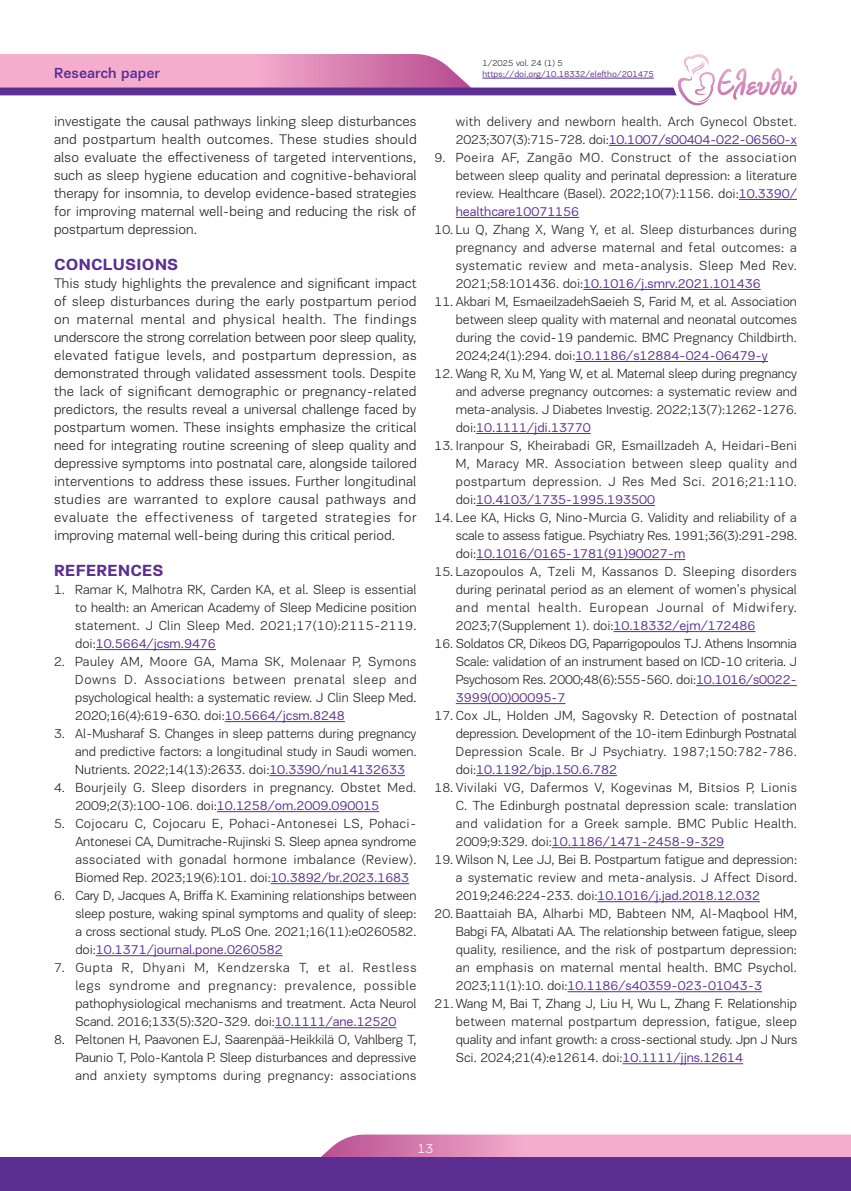
<style>
.page{position:relative;width:851px;height:1191px;background:#fff}
.page>*{position:absolute;margin:0;border:0;box-sizing:border-box;transform-origin:0 0}
.t1{font:700 16.5px "PF Encore Sans Pro";letter-spacing:.02em;color:#5b2e91}
.t2{font:500 15px "PF Encore Sans Pro";color:#5b2e91}
.t3{font:300 14.25px/18px "PF Encore Sans Pro";color:#231f20;text-align:justify}
.t4{font:300 13.5px/18px "PF Encore Sans Pro";letter-spacing:.005em;color:#231f20;text-align:justify}
.t5{font:300 13.5px/18px "PF Encore Sans Pro";letter-spacing:.025em;color:#231f20}
.t6{font:300 13.5px "PF Encore Sans Pro";color:#fff}
.t7{font:9px "PF Encore Sans Pro";color:#5b2e91}
.t8{font:300 9px "PF Encore Sans Pro";color:#231f20}
.s1{font-weight:400;color:#5b2e91}
</style>
<div class="page">
<svg style="left:321px;top:1134px;width:529px;height:23px;background:#eba1c6"></svg>
<div style="left:0;top:1157px;width:850px;height:34px;background:#5b2e91"></div>
<svg style="left:0;top:54px;width:796px;height:52px"></svg>
<hr style="left:96px;top:649px;width:120px;height:1px;background:#5b2e91">
<hr style="left:225px;top:721px;width:120px;height:1px;background:#5b2e91">
<hr style="left:269px;top:775px;width:136px;height:1px;background:#5b2e91">
<hr style="left:217px;top:811px;width:162px;height:1px;background:#5b2e91">
<hr style="left:270px;top:883px;width:139px;height:1px;background:#5b2e91">
<hr style="left:96px;top:955px;width:186px;height:1px;background:#5b2e91">
<hr style="left:275px;top:1027px;width:121px;height:1px;background:#5b2e91">
<hr style="left:608px;top:145px;width:188px;height:1px;background:#5b2e91">
<hr style="left:738px;top:199px;width:58px;height:1px;background:#5b2e91">
<hr style="left:455px;top:217px;width:124px;height:1px;background:#5b2e91">
<hr style="left:583px;top:289px;width:177px;height:1px;background:#5b2e91">
<hr style="left:575px;top:361px;width:192px;height:1px;background:#5b2e91">
<hr style="left:476px;top:433px;width:114px;height:1px;background:#5b2e91">
<hr style="left:476px;top:505px;width:179px;height:1px;background:#5b2e91">
<hr style="left:476px;top:559px;width:209px;height:1px;background:#5b2e91">
<hr style="left:613px;top:631px;width:142px;height:1px;background:#5b2e91">
<hr style="left:696px;top:685px;width:100px;height:1px;background:#5b2e91">
<hr style="left:455px;top:703px;width:110px;height:1px;background:#5b2e91">
<hr style="left:476px;top:775px;width:141px;height:1px;background:#5b2e91">
<hr style="left:551px;top:847px;width:173px;height:1px;background:#5b2e91">
<hr style="left:597px;top:901px;width:162px;height:1px;background:#5b2e91">
<hr style="left:567px;top:991px;width:195px;height:1px;background:#5b2e91">
<hr style="left:622px;top:1063px;width:121px;height:1px;background:#5b2e91">
<p class="t8" style="left:482px;top:58px;width:82px">1/2025 vol. 24 (1) 5</p>
<p class="t2" style="left:54px;top:64px;width:107px">Research paper</p>
<p class="t7" style="left:482px;top:69px;width:173px">https://doi.org/10.18332/eleftho/201475</p>
<p class="t3" style="left:54px;top:112px;width:364px">investigate the causal pathways linking sleep disturbances and postpartum health outcomes. These studies should also evaluate the effectiveness of targeted interventions, such as sleep hygiene education and cognitive-behavioral therapy for insomnia, to develop evidence-based strategies for improving maternal well-being and reducing the risk of postpartum depression.</p>
<p class="t1" style="left:54px;top:254px;width:126px">CONCLUSIONS</p>
<p class="t3" style="left:54px;top:274px;width:364px">This study highlights the prevalence and significant impact of sleep disturbances during the early postpartum period on maternal mental and physical health. The findings underscore the strong correlation between poor sleep quality, elevated fatigue levels, and postpartum depression, as demonstrated through validated assessment tools. Despite the lack of significant demographic or pregnancy-related predictors, the results reveal a universal challenge faced by postpartum women. These insights emphasize the critical need for integrating routine screening of sleep quality and depressive symptoms into postnatal care, alongside tailored interventions to address these issues. Further longitudinal studies are warranted to explore causal pathways and evaluate the effectiveness of targeted strategies for improving maternal well-being during this critical period.</p>
<p class="t1" style="left:54px;top:560px;width:111px">REFERENCES</p>
<p class="t4" style="left:75px;top:581px;width:343px;text-indent:-21px">1. Ramar K, Malhotra RK, Carden KA, et al. Sleep is essential to health: an American Academy of Sleep Medicine position statement. J Clin Sleep Med. 2021;17(10):2115-2119. doi:<span class="s1">10.5664/jcsm.9476</span></p>
<p class="t4" style="left:75px;top:653px;width:343px;text-indent:-21px">2. Pauley AM, Moore GA, Mama SK, Molenaar P, Symons Downs D. Associations between prenatal sleep and psychological health: a systematic review. J Clin Sleep Med.<br>2020;16(4):619-630. doi:<span class="s1">10.5664/jcsm.8248</span></p>
<p class="t4" style="left:75px;top:724px;width:342px;text-indent:-21px">3. Al-Musharaf S. Changes in sleep patterns during pregnancy and predictive factors: a longitudinal study in Saudi women.<br>Nutrients. 2022;14(13):2633. doi:<span class="s1">10.3390/nu14132633</span></p>
<p class="t5" style="left:75px;top:778px;width:342px;text-indent:-21px">4. Bourjeily G. Sleep disorders in pregnancy. Obstet Med.<br>2009;2(3):100-106. doi:<span class="s1">10.1258/om.2009.090015</span></p>
<p class="t4" style="left:75px;top:814px;width:342px;text-indent:-21px">5. Cojocaru C, Cojocaru E, Pohaci-Antonesei LS, Pohaci-Antonesei CA, Dumitrache-Rujinski S. Sleep apnea syndrome associated with gonadal hormone imbalance (Review).<br>Biomed Rep. 2023;19(6):101. doi:<span class="s1">10.3892/br.2023.1683</span></p>
<p class="t4" style="left:75px;top:886px;width:342px;text-indent:-21px">6. Cary D, Jacques A, Briffa K. Examining relationships between sleep posture, waking spinal symptoms and quality of sleep: a cross sectional study. PLoS One. 2021;16(11):e0260582. doi:<span class="s1">10.1371/journal.pone.0260582</span></p>
<p class="t4" style="left:75px;top:958px;width:343px;text-indent:-21px">7. Gupta R, Dhyani M, Kendzerska T, et al. Restless legs syndrome and pregnancy: prevalence, possible pathophysiological mechanisms and treatment. Acta Neurol Scand. 2016;133(5):320-329. doi:<span class="s1">10.1111/ane.12520</span></p>
<p class="t4" style="left:75px;top:1030px;width:342px;text-indent:-21px">8. Peltonen H, Paavonen EJ, Saarenpää-Heikkilä O, Vahlberg T, Paunio T, Polo-Kantola P. Sleep disturbances and depressive and anxiety symptoms during pregnancy: associations</p>
<p class="t4" style="left:455px;top:113px;width:342px">with delivery and newborn health. Arch Gynecol Obstet.<br>2023;307(3):715-728. doi:<span class="s1">10.1007/s00404-022-06560-x</span></p>
<p class="t4" style="left:455px;top:149px;width:342px;text-indent:-21px">9. Poeira AF, Zangão MO. Construct of the association between sleep quality and perinatal depression: a literature review. Healthcare (Basel). 2022;10(7):1156. doi:<span class="s1">10.3390/ healthcare10071156</span></p>
<p class="t4" style="left:455px;top:220px;width:342px;text-indent:-21px">10. Lu Q, Zhang X, Wang Y, et al. Sleep disturbances during pregnancy and adverse maternal and fetal outcomes: a systematic review and meta-analysis. Sleep Med Rev.<br>2021;58:101436. doi:<span class="s1">10.1016/j.smrv.2021.101436</span></p>
<p class="t4" style="left:455px;top:292px;width:342px;text-indent:-21px">11. Akbari M, EsmaeilzadehSaeieh S, Farid M, et al. Association between sleep quality with maternal and neonatal outcomes during the covid-19 pandemic. BMC Pregnancy Childbirth.<br>2024;24(1):294. doi:<span class="s1">10.1186/s12884-024-06479-y</span></p>
<p class="t4" style="left:455px;top:364px;width:342px;text-indent:-21px">12. Wang R, Xu M, Yang W, et al. Maternal sleep during pregnancy and adverse pregnancy outcomes: a systematic review and meta-analysis. J Diabetes Investig. 2022;13(7):1262-1276. doi:<span class="s1">10.1111/jdi.13770</span></p>
<p class="t4" style="left:455px;top:436px;width:343px;text-indent:-21px">13. Iranpour S, Kheirabadi GR, Esmaillzadeh A, Heidari-Beni M, Maracy MR. Association between sleep quality and postpartum depression. J Res Med Sci. 2016;21:110. doi:<span class="s1">10.4103/1735-1995.193500</span></p>
<p class="t4" style="left:456px;top:508px;width:343px;text-indent:-21px">14. Lee KA, Hicks G, Nino-Murcia G. Validity and reliability of a scale to assess fatigue. Psychiatry Res. 1991;36(3):291-298. doi:<span class="s1">10.1016/0165-1781(91)90027-m</span></p>
<p class="t4" style="left:456px;top:562px;width:342px;text-indent:-21px">15. Lazopoulos A, Tzeli M, Kassanos D. Sleeping disorders during perinatal period as an element of women’s physical and mental health. European Journal of Midwifery.<br>2023;7(Supplement 1). doi:<span class="s1">10.18332/ejm/172486</span></p>
<p class="t4" style="left:456px;top:634px;width:342px;text-indent:-21px">16. Soldatos CR, Dikeos DG, Paparrigopoulos TJ. Athens Insomnia Scale: validation of an instrument based on ICD-10 criteria. J Psychosom Res. 2000;48(6):555-560. doi:<span class="s1">10.1016/s0022- 3999(00)00095-7</span></p>
<p class="t4" style="left:456px;top:706px;width:343px;text-indent:-21px">17. Cox JL, Holden JM, Sagovsky R. Detection of postnatal depression. Development of the 10-item Edinburgh Postnatal Depression Scale. Br J Psychiatry. 1987;150:782-786. doi:<span class="s1">10.1192/bjp.150.6.782</span></p>
<p class="t4" style="left:456px;top:778px;width:343px;text-indent:-21px">18. Vivilaki VG, Dafermos V, Kogevinas M, Bitsios P, Lionis C. The Edinburgh postnatal depression scale: translation and validation for a Greek sample. BMC Public Health.<br>2009;9:329. doi:<span class="s1">10.1186/1471-2458-9-329</span></p>
<p class="t4" style="left:456px;top:850px;width:343px;text-indent:-21px">19. Wilson N, Lee JJ, Bei B. Postpartum fatigue and depression: a systematic review and meta-analysis. J Affect Disord.<br>2019;246:224-233. doi:<span class="s1">10.1016/j.jad.2018.12.032</span></p>
<p class="t4" style="left:456px;top:904px;width:343px;text-indent:-21px">20. Baattaiah BA, Alharbi MD, Babteen NM, Al-Maqbool HM, Babgi FA, Albatati AA. The relationship between fatigue, sleep quality, resilience, and the risk of postpartum depression: an emphasis on maternal mental health. BMC Psychol.<br>2023;11(1):10. doi:<span class="s1">10.1186/s40359-023-01043-3</span></p>
<p class="t4" style="left:456px;top:994px;width:343px;text-indent:-21px">21. Wang M, Bai T, Zhang J, Liu H, Wu L, Zhang F. Relationship between maternal postpartum depression, fatigue, sleep quality and infant growth: a cross-sectional study. Jpn J Nurs Sci. 2024;21(4):e12614. doi:<span class="s1">10.1111/jjns.12614</span></p>
<p class="t6" style="left:417px;top:1141px;width:17px">13</p>
</div>
